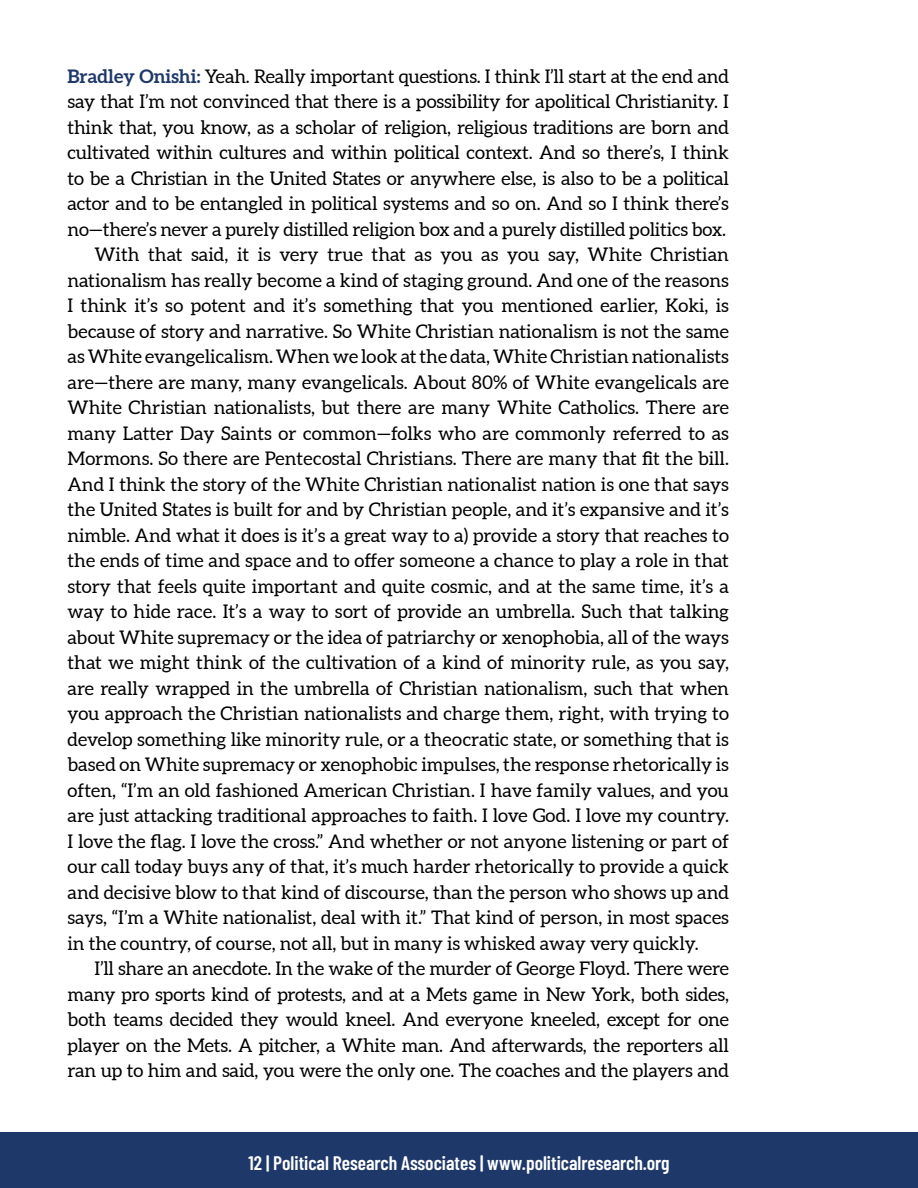
<style>
.page{position:relative;width:918px;height:1188px;background:#fff}
.page>*{position:absolute;margin:0;border:0;box-sizing:border-box;transform-origin:0 0}
.t1{font:600 19.5px "Barlow Condensed";color:#fff}
.Body{font:18.75px/25.5px "Aleo";letter-spacing:-.01em;color:#000;text-align:justify}
.FP{font:18.75px/25.5px "Aleo";letter-spacing:-.01em;color:#000;text-align:justify}
.s1{font-weight:700;color:#1e3869}
</style>
<div class="page">
<div style="left:0;top:1133px;width:918px;height:55px;background:#1e3869"></div>
<p class="FP" style="left:68px;top:64px;width:663px"><span class="s1">Bradley Onishi:</span> Yeah. Really important questions. I think I’ll start at the end and say that I’m not convinced that there is a possibility for apolitical Christianity. I think that, you know, as a scholar of religion, religious traditions are born and cultivated within cultures and within political context. And so there’s, I think to be a Christian in the United States or anywhere else, is also to be a political actor and to be entangled in political systems and so on. And so I think there’s no—there’s never a purely distilled religion box and a purely distilled politics box.</p>
<p class="Body" style="left:68px;top:243px;width:663px;text-indent:27px">With that said, it is very true that as you as you say, White Christian nationalism has really become a kind of staging ground. And one of the reasons I think it’s so potent and it’s something that you mentioned earlier, Koki, is because of story and narrative. So White Christian nationalism is not the same as White evangelicalism. When we look at the data, White Christian nationalists are—there are many, many evangelicals. About 80% of White evangelicals are White Christian nationalists, but there are many White Catholics. There are many Latter Day Saints or common—folks who are commonly referred to as Mormons. So there are Pentecostal Christians. There are many that fit the bill.<br>And I think the story of the White Christian nationalist nation is one that says the United States is built for and by Christian people, and it’s expansive and it’s nimble. And what it does is it’s a great way to a) provide a story that reaches to the ends of time and space and to offer someone a chance to play a role in that story that feels quite important and quite cosmic, and at the same time, it’s a way to hide race. It’s a way to sort of provide an umbrella. Such that talking about White supremacy or the idea of patriarchy or xenophobia, all of the ways that we might think of the cultivation of a kind of minority rule, as you say, are really wrapped in the umbrella of Christian nationalism, such that when you approach the Christian nationalists and charge them, right, with trying to develop something like minority rule, or a theocratic state, or something that is based on White supremacy or xenophobic impulses, the response rhetorically is often, “I’m an old fashioned American Christian. I have family values, and you are just attacking traditional approaches to faith. I love God. I love my country.<br>I love the flag. I love the cross.” And whether or not anyone listening or part of our call today buys any of that, it’s much harder rhetorically to provide a quick and decisive blow to that kind of discourse, than the person who shows up and says, “I’m a White nationalist, deal with it.” That kind of person, in most spaces in the country, of course, not all, but in many is whisked away very quickly.</p>
<p class="Body" style="left:68px;top:957px;width:663px;text-indent:27px">I’ll share an anecdote. In the wake of the murder of George Floyd. There were many pro sports kind of protests, and at a Mets game in New York, both sides, both teams decided they would kneel. And everyone kneeled, except for one player on the Mets. A pitcher, a White man. And afterwards, the reporters all ran up to him and said, you were the only one. The coaches and the players and</p>
<p class="t1" style="left:248px;top:1149px;width:423px">12 | Political Research Associates | www.politicalresearch.org</p>
</div>
